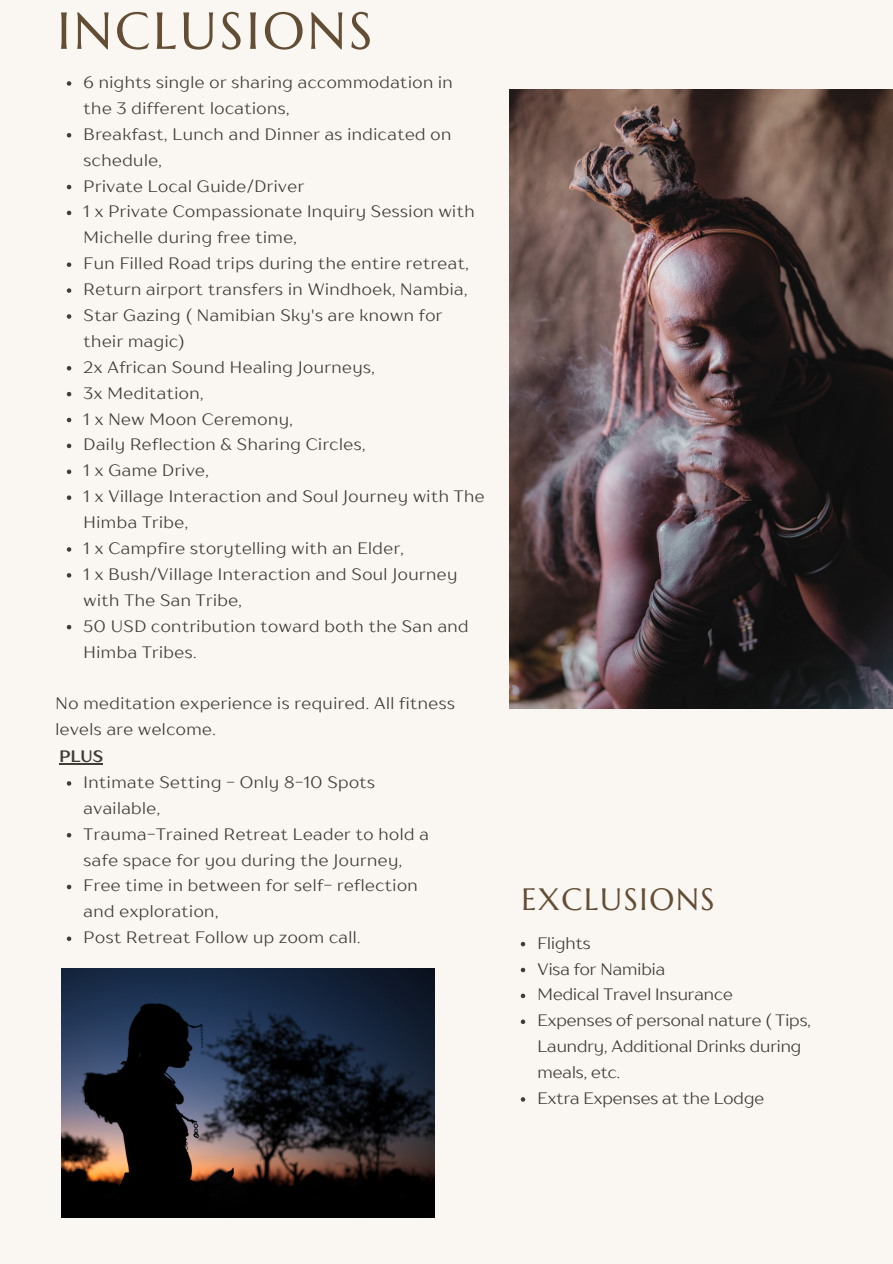
<style>
.page{position:relative;width:893px;height:1264px;background:#fff}
.page>*{position:absolute;margin:0;border:0;box-sizing:border-box;transform-origin:0 0}
.t1{font:51.9px "Marcellus";letter-spacing:.055em;color:#634e35}
.t2{font:30.9px "Marcellus";letter-spacing:.055em;color:#634e35}
.t3{font:16.5px/25.8px "TT Drugs";letter-spacing:.03em;color:#423d37}
.t4{font:16.5px/25.8px "TT Drugs";color:#423d37}
.t5{font:700 16.5px "TT Drugs";color:#423d37}
</style>
<div class="page">
<div style="left:0;top:0;width:892px;height:1263px;background:#faf7f3"></div>
<img style="left:509px;top:89px;width:383px;height:619px">
<img style="left:62px;top:968px;width:372px;height:249px">
<svg style="left:67px;top:81px;width:4px;height:5px"></svg>
<svg style="left:67px;top:133px;width:4px;height:4px"></svg>
<svg style="left:67px;top:185px;width:4px;height:4px"></svg>
<svg style="left:67px;top:211px;width:4px;height:4px"></svg>
<svg style="left:67px;top:262px;width:4px;height:5px"></svg>
<svg style="left:67px;top:288px;width:4px;height:5px"></svg>
<svg style="left:67px;top:314px;width:4px;height:5px"></svg>
<svg style="left:67px;top:366px;width:4px;height:4px"></svg>
<svg style="left:67px;top:392px;width:4px;height:4px"></svg>
<svg style="left:67px;top:418px;width:4px;height:4px"></svg>
<svg style="left:67px;top:443px;width:4px;height:5px"></svg>
<svg style="left:67px;top:469px;width:4px;height:5px"></svg>
<svg style="left:67px;top:495px;width:4px;height:5px"></svg>
<svg style="left:67px;top:547px;width:4px;height:4px"></svg>
<svg style="left:67px;top:573px;width:4px;height:4px"></svg>
<svg style="left:67px;top:625px;width:4px;height:4px"></svg>
<svg style="left:520px;top:941px;width:5px;height:5px"></svg>
<svg style="left:520px;top:967px;width:5px;height:5px"></svg>
<svg style="left:520px;top:993px;width:5px;height:5px"></svg>
<svg style="left:520px;top:1019px;width:5px;height:5px"></svg>
<svg style="left:520px;top:1097px;width:5px;height:4px"></svg>
<hr style="left:60px;top:763px;width:43px;height:1px;background:#423d37">
<svg style="left:67px;top:781px;width:4px;height:4px"></svg>
<svg style="left:67px;top:833px;width:4px;height:4px"></svg>
<svg style="left:67px;top:884px;width:4px;height:5px"></svg>
<svg style="left:67px;top:936px;width:4px;height:5px"></svg>
<p class="t1" style="left:57px;top:-2px;width:317px">INCLUSIONS</p>
<p class="t3" style="left:84px;top:69px;width:371px">6 nights single or sharing accommodation in the 3 different locations,</p>
<p class="t3" style="left:84px;top:121px;width:369px">Breakfast, Lunch and Dinner as indicated on schedule,</p>
<p class="t3" style="left:84px;top:172px;width:222px">Private Local Guide/Driver</p>
<p class="t3" style="left:84px;top:198px;width:392px">1 x Private Compassionate Inquiry Session with<br>Michelle during free time,</p>
<p class="t3" style="left:84px;top:250px;width:386px">Fun Filled Road trips during the entire retreat,</p>
<p class="t3" style="left:84px;top:276px;width:385px">Return airport transfers in Windhoek, Nambia,</p>
<p class="t3" style="left:84px;top:302px;width:360px">Star Gazing ( Namibian Sky's are known for their magic)</p>
<p class="t3" style="left:84px;top:354px;width:293px">2x African Sound Healing Journeys,</p>
<p class="t3" style="left:84px;top:379px;width:121px">3x Meditation,</p>
<p class="t3" style="left:84px;top:405px;width:211px">1 x New Moon Ceremony,</p>
<p class="t3" style="left:84px;top:431px;width:283px">Daily Reflection &amp; Sharing Circles,</p>
<p class="t3" style="left:84px;top:457px;width:127px">1 x Game Drive,</p>
<p class="t3" style="left:84px;top:483px;width:402px">1 x Village Interaction and Soul Journey with The<br>Himba Tribe,</p>
<p class="t3" style="left:84px;top:535px;width:322px">1 x Campfire storytelling with an Elder,</p>
<p class="t3" style="left:84px;top:561px;width:375px">1 x Bush/Village Interaction and Soul Journey with The San Tribe,</p>
<p class="t3" style="left:84px;top:612px;width:386px">50 USD contribution toward both the San and<br>Himba Tribes.</p>
<p class="t3" style="left:56px;top:690px;width:401px">No meditation experience is required. All fitness levels are welcome.</p>
<p class="t5" style="left:60px;top:746px;width:45px">PLUS</p>
<p class="t3" style="left:84px;top:769px;width:293px">Intimate Setting - Only 8-10 Spots available,</p>
<p class="t3" style="left:84px;top:820px;width:346px">Trauma-Trained Retreat Leader to hold a safe space for you during the Journey,</p>
<p class="t3" style="left:84px;top:872px;width:335px">Free time in between for self- reflection and exploration,</p>
<p class="t3" style="left:84px;top:924px;width:278px">Post Retreat Follow up zoom call.</p>
<p class="t2" style="left:521px;top:879px;width:195px">EXCLUSIONS</p>
<p class="t4" style="left:537px;top:929px;width:55px">Flights</p>
<p class="t4" style="left:537px;top:955px;width:129px">Visa for Namibia</p>
<p class="t4" style="left:537px;top:981px;width:197px">Medical Travel Insurance</p>
<p class="t4" style="left:537px;top:1007px;width:275px">Expenses of personal nature ( Tips,<br>Laundry, Additional Drinks during meals, etc.</p>
<p class="t4" style="left:537px;top:1084px;width:228px">Extra Expenses at the Lodge</p>
</div>
